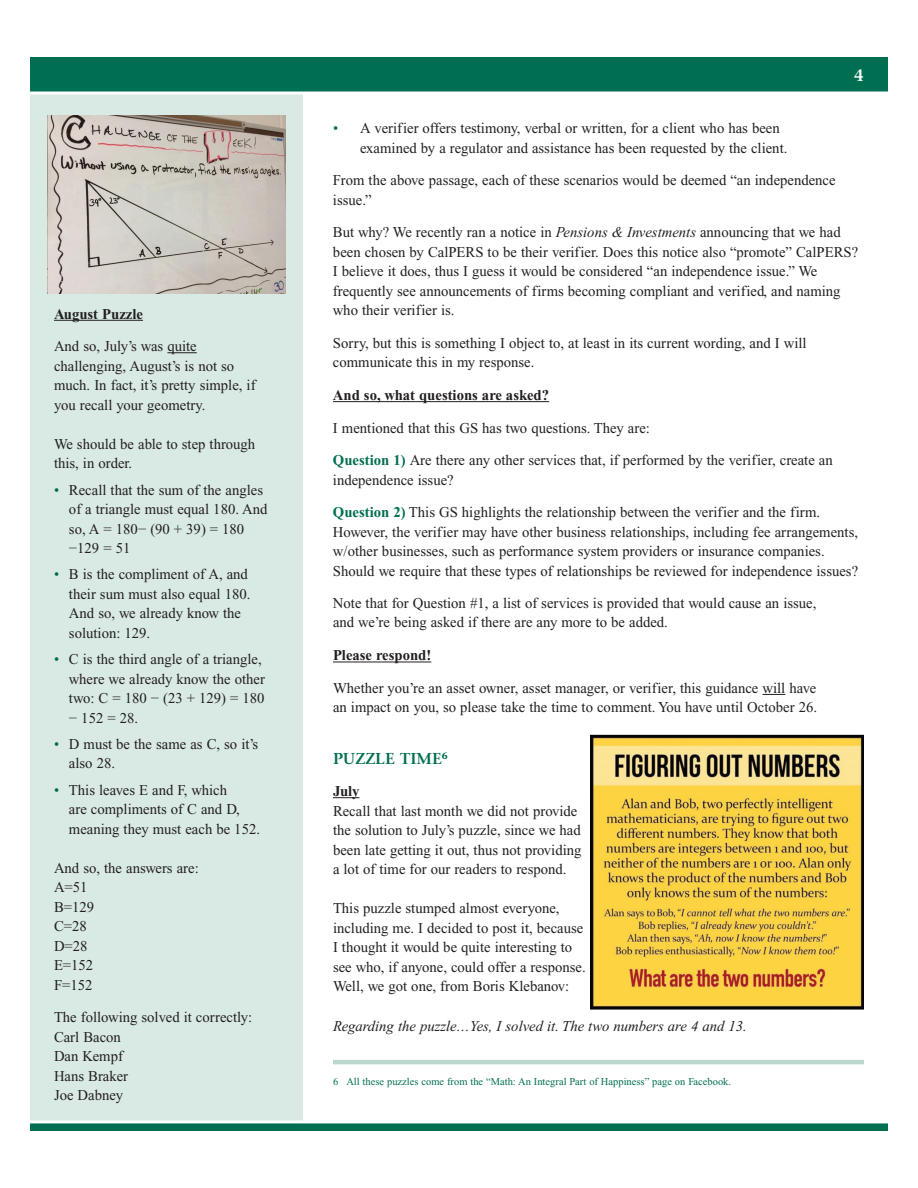
<style>
.page{position:relative;width:918px;height:1188px;background:#fff}
.page>*{position:absolute;margin:0;border:0;box-sizing:border-box;transform-origin:0 0}
.t1{font:600 16.5px "Stone Serif";color:#fff}
.t2{font:600 15.75px "Stone Serif";color:#006e51}
.t3{font:15px/19.5px "Times New Roman";color:#231f20}
.t4{font:700 15px "Times New Roman";color:#231f20}
.t5{font:italic 15px "Times New Roman";color:#231f20}
.t6{font:10.5px "Times New Roman";color:#006e51}
.s1{color:#006e51}
.s2{font-style:italic}
.s3{font-weight:700;color:#006e51}
</style>
<div class="page">
<div style="left:27px;top:84px;width:279px;height:1050px;background:#d9eae5;border:3px solid #fff"></div>
<div style="left:27px;top:54px;width:864px;height:40px;background:#006e51;border:3px solid #fff"></div>
<div style="left:27px;top:1120px;width:864px;height:14px;background:#006e51;border:3px solid #fff"></div>
<hr style="left:333px;top:401px;width:216px;height:1px;background:#231f20">
<hr style="left:333px;top:662px;width:98px;height:1px;background:#231f20">
<svg style="left:763px;top:694px;width:22px;height:1px"></svg>
<svg style="left:333px;top:797px;width:26px;height:1px"></svg>
<hr style="left:333px;top:1060px;width:531px;height:4px;background:#bad6ce">
<img style="left:591px;top:734px;width:273px;height:276px">
<hr style="left:54px;top:320px;width:89px;height:1px;background:#231f20">
<hr style="left:167px;top:352px;width:30px;height:1px;background:#231f20">
<img style="left:48px;top:116px;width:237px;height:178px">
<p class="t4" style="left:54px;top:305px;width:91px">August Puzzle</p>
<p class="t3" style="left:54px;top:337px;width:203px">And so, July’s was quite challenging, August’s is not so much. In fact, it’s pretty simple, if you recall your geometry.</p>
<p class="t3" style="left:54px;top:434px;width:203px">We should be able to step through this, in order.</p>
<p class="t3" style="left:69px;top:480px;width:200px;text-indent:-15px"><span class="s1">•</span> Recall that the sum of the angles of a triangle must equal 180. And so, A = 180− (90 + 39) = 180 −129 = 51</p>
<p class="t3" style="left:69px;top:565px;width:183px;text-indent:-15px"><span class="s1">•</span> B is the compliment of A, and their sum must also equal 180.<br>And so, we already know the solution: 129.</p>
<p class="t3" style="left:69px;top:649px;width:197px;text-indent:-15px"><span class="s1">•</span> C is the third angle of a triangle, where we already know the other two: C = 180 − (23 + 129) = 180 − 152 = 28.</p>
<p class="t3" style="left:69px;top:734px;width:191px;text-indent:-15px"><span class="s1">•</span> D must be the same as C, so it’s also 28.</p>
<p class="t3" style="left:69px;top:780px;width:193px;text-indent:-15px"><span class="s1">•</span> This leaves E and F, which<br>are compliments of C and D, meaning they must each be 152.</p>
<p class="t3" style="left:54px;top:858px;width:146px">And so, the answers are:<br>A=51<br>B=129<br>C=28<br>D=28<br>E=152<br>F=152</p>
<p class="t3" style="left:54px;top:1008px;width:200px">The following solved it correctly:<br>Carl Bacon<br>Dan Kempf<br>Hans Braker<br>Joe Dabney</p>
<p class="t1" style="left:854px;top:65px;width:11px">4</p>
<p class="t3" style="left:360px;top:119px;width:429px;text-indent:-27px"><span class="s1">•</span> A verifier offers testimony, verbal or written, for a client who has been examined by a regulator and assistance has been requested by the client.</p>
<p class="t3" style="left:333px;top:171px;width:504px">From the above passage, each of these scenarios would be deemed “an independence issue.”</p>
<p class="t3" style="left:333px;top:222px;width:527px">But why? We recently ran a notice in <span class="s2">Pensions &amp; Investments</span> announcing that we had been chosen by CalPERS to be their verifier. Does this notice also “promote” CalPERS?<br>I believe it does, thus I guess it would be considered “an independence issue.” We frequently see announcements of firms becoming compliant and verified, and naming who their verifier is.</p>
<p class="t3" style="left:333px;top:333px;width:475px">Sorry, but this is something I object to, at least in its current wording, and I will communicate this in my response.</p>
<p class="t4" style="left:333px;top:387px;width:218px">And so, what questions are asked?</p>
<p class="t3" style="left:333px;top:411px;width:501px;line-height:32.4px">I mentioned that this GS has two questions. They are:<br><span class="s3">Question 1)</span> Are there any other services that, if performed by the verifier, create an</p>
<p class="t3" style="left:333px;top:463px;width:489px;line-height:32.4px">independence issue?<br><span class="s3">Question 2)</span> This GS highlights the relationship between the verifier and the firm.</p>
<p class="t3" style="left:333px;top:522px;width:527px">However, the verifier may have other business relationships, including fee arrangements, w/other businesses, such as performance system providers or insurance companies.<br>Should we require that these types of relationships be reviewed for independence issues?</p>
<p class="t3" style="left:333px;top:593px;width:485px">Note that for Question #1, a list of services is provided that would cause an issue, and we’re being asked if there are any more to be added.</p>
<p class="t4" style="left:333px;top:647px;width:100px">Please respond!</p>
<p class="t3" style="left:333px;top:678px;width:486px">Whether you’re an asset owner, asset manager, or verifier, this guidance will have an impact on you, so please take the time to comment. You have until October 26.</p>
<p class="t2" style="left:333px;top:749px;width:116px">PUZZLE TIME<sup>6</sup></p>
<p class="t4" style="left:333px;top:783px;width:28px">July</p>
<p class="t3" style="left:333px;top:801px;width:250px">Recall that last month we did not provide the solution to July’s puzzle, since we had been late getting it out, thus not providing a lot of time for our readers to respond.</p>
<p class="t3" style="left:333px;top:899px;width:254px">This puzzle stumped almost everyone, including me. I decided to post it, because I thought it would be quite interesting to see who, if anyone, could offer a response.<br>Well, we got one, from Boris Klebanov:</p>
<p class="t5" style="left:333px;top:1018px;width:415px">Regarding the puzzle…Yes, I solved it. The two numbers are 4 and 13.</p>
<p class="t6" style="left:333px;top:1075px;width:400px">6 All these puzzles come from the “Math: An Integral Part of Happiness” page on Facebook.</p>
</div>
